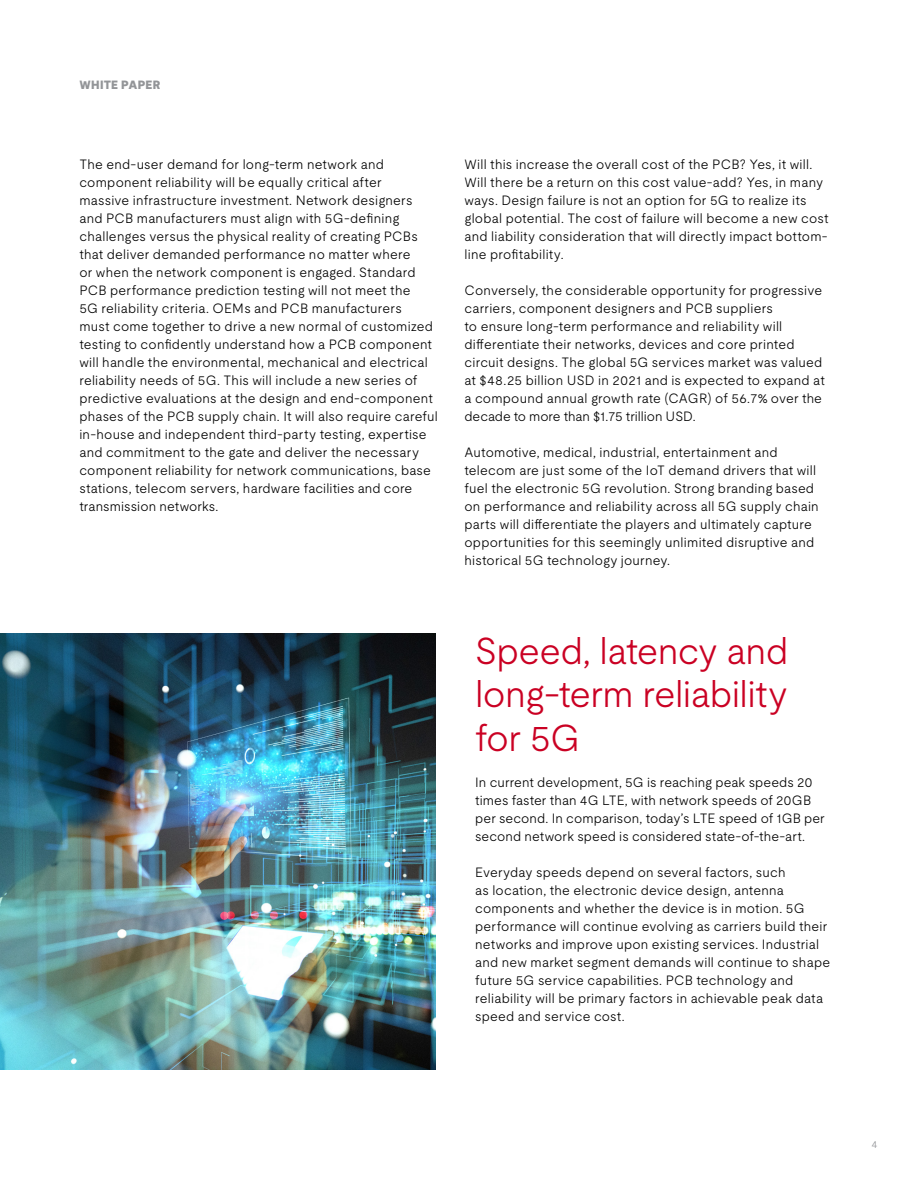
<style>
.page{position:relative;width:918px;height:1188px;background:#fff}
.page>*{position:absolute;margin:0;border:0;box-sizing:border-box;transform-origin:0 0}
.t1{font:300 37.5px/43.5px "UL Moderat";letter-spacing:-.015em;color:#ca0123;text-align:justify}
.t2{font:300 13.5px/18px "UL Moderat";letter-spacing:.015em;color:#000}
.t3{font:900 12px "UL Moderat";letter-spacing:.015em;color:#939598}
.t4{font:300 10.5px "UL Moderat";color:#939598}
</style>
<div class="page">
<img style="left:0;top:634px;width:436px;height:435px">
<p class="t3" style="left:79px;top:75px;width:83px">WHITE PAPER</p>
<p class="t2" style="left:79px;top:155px;width:360px">The end-user demand for long-term network and component reliability will be equally critical after<br>massive infrastructure investment. Network designers and PCB manufacturers must align with 5G-defining challenges versus the physical reality of creating PCBs that deliver demanded performance no matter where<br>or when the network component is engaged. Standard PCB performance prediction testing will not meet the<br>5G reliability criteria. OEMs and PCB manufacturers<br>must come together to drive a new normal of customized testing to confidently understand how a PCB component will handle the environmental, mechanical and electrical reliability needs of 5G. This will include a new series of predictive evaluations at the design and end-component phases of the PCB supply chain. It will also require careful in-house and independent third-party testing, expertise and commitment to the gate and deliver the necessary component reliability for network communications, base stations, telecom servers, hardware facilities and core transmission networks.</p>
<p class="t2" style="left:464px;top:155px;width:366px">Will this increase the overall cost of the PCB? Yes, it will.<br>Will there be a return on this cost value-add? Yes, in many ways. Design failure is not an option for 5G to realize its global potential. The cost of failure will become a new cost and liability consideration that will directly impact bottom&shy;line profitability.</p>
<p class="t2" style="left:464px;top:281px;width:362px">Conversely, the considerable opportunity for progressive carriers, component designers and PCB suppliers<br>to ensure long-term performance and reliability will differentiate their networks, devices and core printed circuit designs. The global 5G services market was valued at $48.25 billion USD in 2021 and is expected to expand at a compound annual growth rate (CAGR) of 56.7% over the decade to more than $1.75 trillion USD.</p>
<p class="t2" style="left:464px;top:443px;width:356px">Automotive, medical, industrial, entertainment and telecom are just some of the IoT demand drivers that will fuel the electronic 5G revolution. Strong branding based on performance and reliability across all 5G supply chain parts will differentiate the players and ultimately capture opportunities for this seemingly unlimited disruptive and historical 5G technology journey.</p>
<h1 class="t1" style="left:475px;top:628px;width:315px">Speed, latency and long-term reliability for 5G</h1>
<p class="t2" style="left:475px;top:772px;width:351px">In current development, 5G is reaching peak speeds 20 times faster than 4G LTE, with network speeds of 20GB per second. In comparison, today’s LTE speed of 1GB per second network speed is considered state-of-the-art.</p>
<p class="t2" style="left:475px;top:862px;width:356px">Everyday speeds depend on several factors, such<br>as location, the electronic device design, antenna components and whether the device is in motion. 5G performance will continue evolving as carriers build their networks and improve upon existing services. Industrial and new market segment demands will continue to shape future 5G service capabilities. PCB technology and reliability will be primary factors in achievable peak data speed and service cost.</p>
<p class="t4" style="left:871px;top:1136px;width:8px">4</p>
</div>
